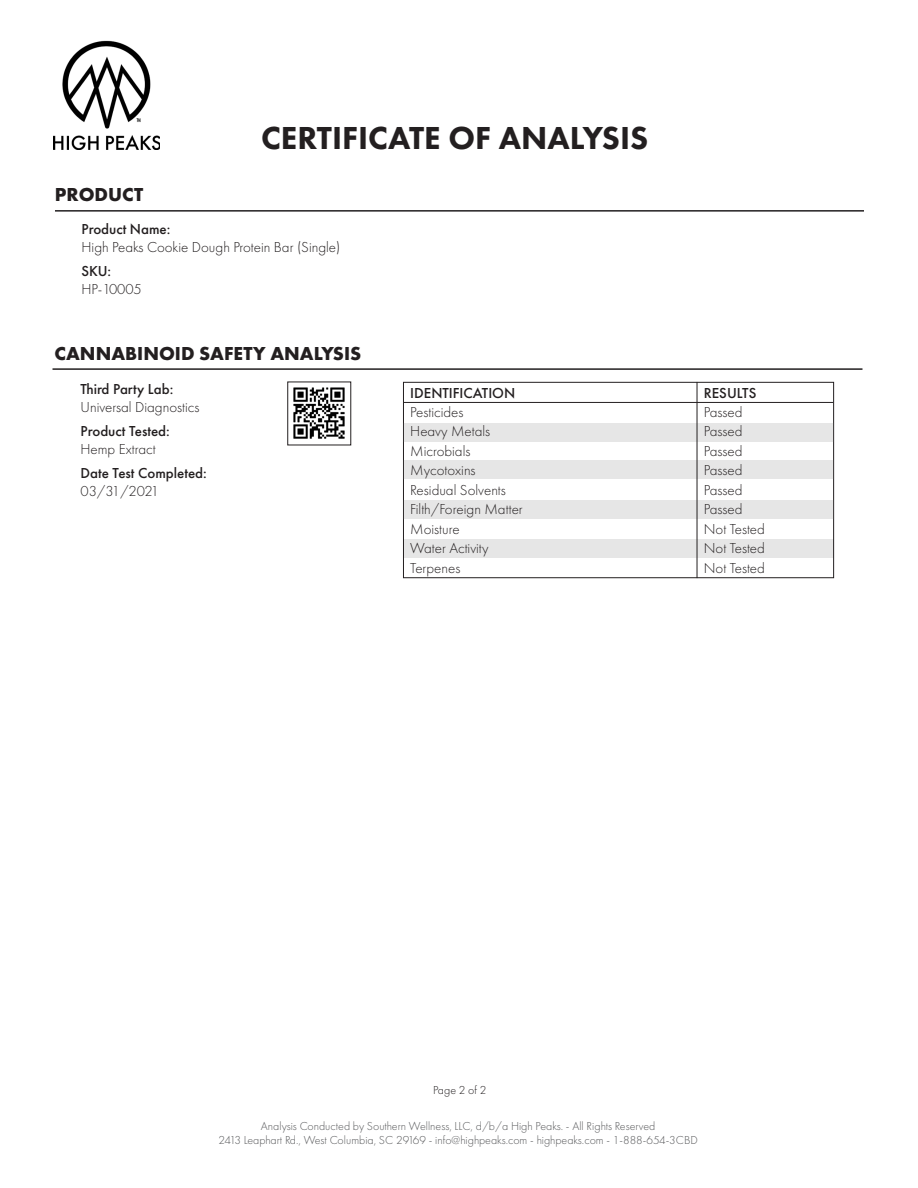
<style>
.page{position:relative;width:918px;height:1188px;background:#fff}
.page>*{position:absolute;margin:0;border:0;box-sizing:border-box;transform-origin:0 0}
.t1{font:800 33px "Futura PT";color:#231f20}
.t2{font:700 19.5px "Futura PT";color:#231f20}
.t3{font:300 15px "Futura PT";color:#231f20}
.t4{font:500 15px "Futura PT";color:#231f20}
.t5{font:300 12px "Futura PT";color:#57585a}
.t6{font:300 12px "Futura PT";color:#231f20}
</style>
<div class="page">
<div style="left:403px;top:539px;width:430px;height:19px;background:#e6e6e6"></div>
<hr style="left:52px;top:368px;width:810px;height:2px;background:#231f20">
<div style="left:403px;top:382px;width:431px;height:196px;border:1px solid #231f20"></div>
<div style="left:404px;top:423px;width:430px;height:19px;background:#e6e6e6"></div>
<div style="left:404px;top:460px;width:430px;height:19px;background:#e6e6e6"></div>
<div style="left:404px;top:500px;width:430px;height:19px;background:#e6e6e6"></div>
<hr style="left:404px;top:402px;width:429px;height:1px;background:#231f20">
<hr style="left:697px;top:382px;width:1px;height:196px;background:#231f20">
<hr style="left:55px;top:210px;width:809px;height:2px;background:#231f20">
<img style="left:293px;top:387px;width:52px;height:52px">
<img style="left:54px;top:40px;width:106px;height:110px">
<p class="t2" style="left:55px;top:182px;width:90px">PRODUCT</p>
<p class="t1" style="left:261px;top:117px;width:389px">CERTIFICATE OF ANALYSIS</p>
<p class="t4" style="left:81px;top:220px;width:90px">Product Name:</p>
<p class="t3" style="left:81px;top:239px;width:260px">High Peaks Cookie Dough Protein Bar (Single)</p>
<p class="t4" style="left:81px;top:262px;width:31px">SKU:</p>
<p class="t3" style="left:81px;top:281px;width:62px">HP-10005</p>
<p class="t2" style="left:55px;top:341px;width:308px">CANNABINOID SAFETY ANALYSIS</p>
<p class="t4" style="left:81px;top:380px;width:94px">Third Party Lab:</p>
<p class="t3" style="left:81px;top:399px;width:120px">Universal Diagnostics</p>
<p class="t4" style="left:81px;top:422px;width:91px">Product Tested:</p>
<p class="t3" style="left:81px;top:441px;width:77px">Hemp Extract</p>
<p class="t4" style="left:81px;top:464px;width:128px">Date Test Completed:</p>
<p class="t3" style="left:81px;top:483px;width:80px">03/31/2021</p>
<p class="t4" style="left:410px;top:384px;width:107px">IDENTIFICATION</p>
<p class="t3" style="left:410px;top:403px;width:55px">Pesticides</p>
<p class="t3" style="left:410px;top:423px;width:81px">Heavy Metals</p>
<p class="t3" style="left:410px;top:442px;width:62px">Microbials</p>
<p class="t3" style="left:410px;top:462px;width:67px">Mycotoxins</p>
<p class="t3" style="left:410px;top:481px;width:97px">Residual Solvents</p>
<p class="t3" style="left:410px;top:501px;width:114px">Filth/Foreign Matter</p>
<p class="t3" style="left:410px;top:520px;width:51px">Moisture</p>
<p class="t3" style="left:410px;top:540px;width:80px">Water Activity</p>
<p class="t3" style="left:410px;top:559px;width:52px">Terpenes</p>
<p class="t4" style="left:704px;top:384px;width:54px">RESULTS</p>
<p class="t3" style="left:704px;top:403px;width:40px">Passed</p>
<p class="t3" style="left:704px;top:423px;width:40px">Passed</p>
<p class="t3" style="left:704px;top:442px;width:40px">Passed</p>
<p class="t3" style="left:704px;top:462px;width:40px">Passed</p>
<p class="t3" style="left:704px;top:481px;width:40px">Passed</p>
<p class="t3" style="left:704px;top:501px;width:40px">Passed</p>
<p class="t3" style="left:704px;top:520px;width:63px">Not Tested</p>
<p class="t3" style="left:704px;top:540px;width:63px">Not Tested</p>
<p class="t3" style="left:704px;top:559px;width:63px">Not Tested</p>
<p class="t6" style="left:433px;top:1084px;width:55px">Page 2 of 2</p>
<p class="t5" style="left:261px;top:1119px;width:396px">Analysis Conducted by Southern Wellness, LLC, d/b/a High Peaks. - All Rights Reserved</p>
<p class="t5" style="left:219px;top:1134px;width:481px">2413 Leaphart Rd., West Columbia, SC 29169 - info@highpeaks.com - highpeaks.com - 1-888-654-3CBD</p>
</div>
